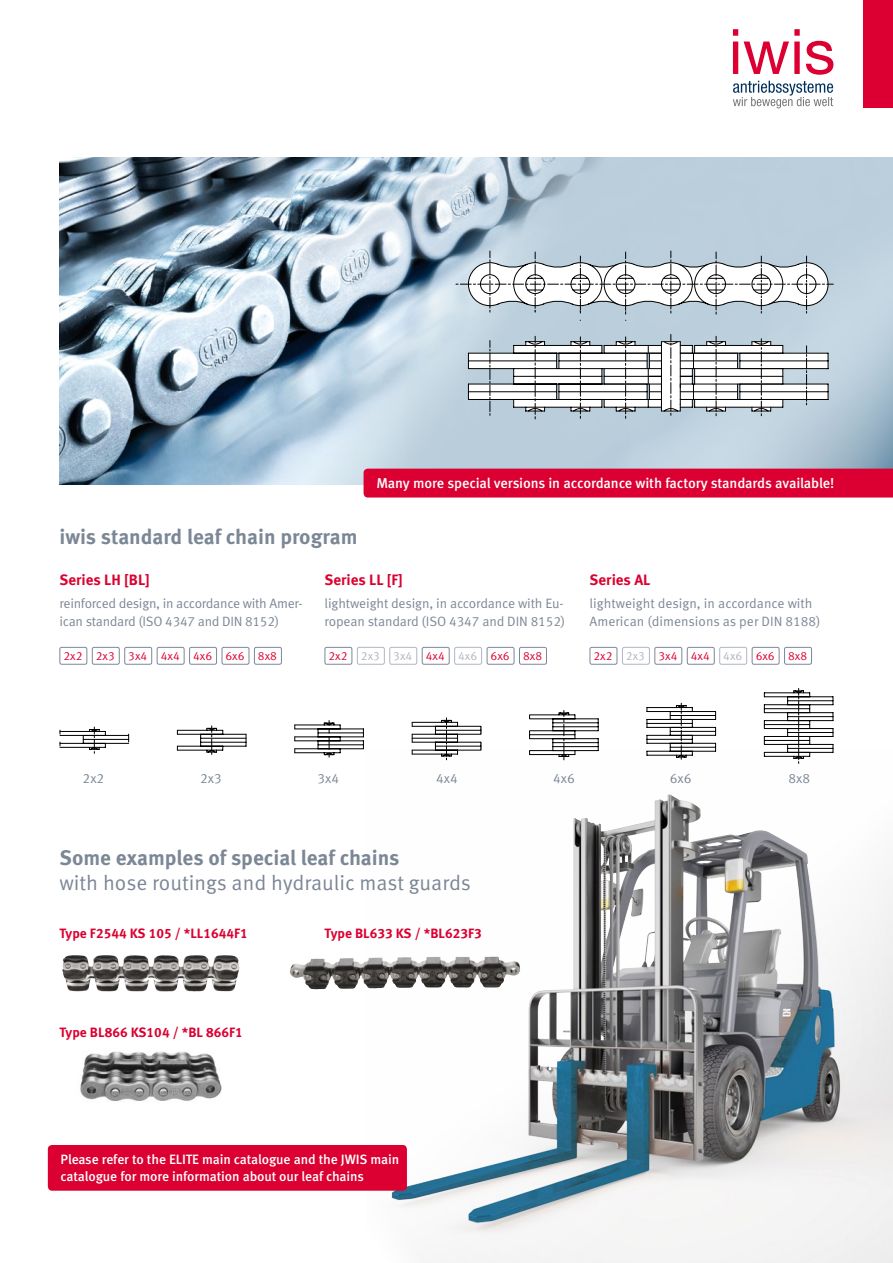
<style>
.page{position:relative;width:893px;height:1263px;background:#fff}
.page>*{position:absolute;margin:0;border:0;box-sizing:border-box;transform-origin:0 0}
.Überschrift_DE{font:21px/25.2px "Meta OT";color:#7c8796}
.Überschrift_DE-2{font:700 21px "Meta OT";letter-spacing:-.005em;color:#7c8796}
.HEADLINE{font:700 15px "Meta OT";color:#db0031}
.Aufzählung_DE{font:500 14.25px "Meta OT";letter-spacing:-.015em;color:#fff}
.HEADLINE-2{font:13.5px/18px "Meta OT";letter-spacing:-.01em;color:#7c8796}
.Aufzählung_DE-2{font:500 13.5px/16.5px "Meta OT";letter-spacing:-.01em;color:#fff}
.HEADLINE-3{font:700 13.5px "Meta OT";color:#db0031}
.HEADLINE-4{font:11.85px "Meta OT";color:#db0031}
.HEADLINE-5{font:11.85px "Meta OT";color:#b1b6be}
.s1{font-weight:700}
</style>
<div class="page">
<img style="left:446px;top:750px;width:447px;height:513px">
<svg style="left:733px;top:81px;width:100px;height:27px"></svg>
<svg style="left:733px;top:29px;width:100px;height:46px"></svg>
<div style="left:863px;top:0;width:30px;height:108px;background:#db0031"></div>
<svg style="left:59px;top:727px;width:71px;height:26px"></svg>
<svg style="left:176px;top:726px;width:71px;height:28px"></svg>
<svg style="left:411px;top:718px;width:71px;height:42px"></svg>
<svg style="left:294px;top:720px;width:70px;height:37px"></svg>
<svg style="left:646px;top:703px;width:70px;height:56px"></svg>
<svg style="left:529px;top:710px;width:70px;height:50px"></svg>
<svg style="left:763px;top:688px;width:71px;height:75px"></svg>
<img style="left:60px;top:157px;width:345px;height:328px">
<img style="left:405px;top:157px;width:488px;height:312px">
<div style="left:364px;top:469px;width:529px;height:28px;background:#db0031"></div>
<svg style="left:456px;top:251px;width:377px;height:168px"></svg>
<div style="left:60px;top:647px;width:27px;height:17px;border:1px solid #7c8796;border-radius:2px"></div>
<div style="left:325px;top:647px;width:27px;height:17px;border:1px solid #7c8796;border-radius:2px"></div>
<div style="left:590px;top:647px;width:27px;height:17px;border:1px solid #7c8796;border-radius:2px"></div>
<div style="left:92px;top:647px;width:28px;height:17px;border:1px solid #7c8796;border-radius:2px"></div>
<div style="left:357px;top:647px;width:28px;height:17px;border:1px solid #b1b6be;border-radius:2px"></div>
<div style="left:622px;top:647px;width:28px;height:17px;border:1px solid #b1b6be;border-radius:2px"></div>
<div style="left:124px;top:647px;width:28px;height:17px;border:1px solid #7c8796;border-radius:2px"></div>
<div style="left:389px;top:647px;width:28px;height:17px;border:1px solid #b1b6be;border-radius:2px"></div>
<div style="left:654px;top:647px;width:28px;height:17px;border:1px solid #7c8796;border-radius:2px"></div>
<div style="left:157px;top:647px;width:27px;height:17px;border:1px solid #7c8796;border-radius:2px"></div>
<div style="left:422px;top:647px;width:27px;height:17px;border:1px solid #7c8796;border-radius:2px"></div>
<div style="left:687px;top:647px;width:28px;height:17px;border:1px solid #7c8796;border-radius:2px"></div>
<div style="left:189px;top:647px;width:28px;height:17px;border:1px solid #7c8796;border-radius:2px"></div>
<div style="left:454px;top:647px;width:28px;height:17px;border:1px solid #b1b6be;border-radius:2px"></div>
<div style="left:719px;top:647px;width:28px;height:17px;border:1px solid #b1b6be;border-radius:2px"></div>
<div style="left:222px;top:647px;width:27px;height:17px;border:1px solid #7c8796;border-radius:2px"></div>
<div style="left:487px;top:647px;width:27px;height:17px;border:1px solid #7c8796;border-radius:2px"></div>
<div style="left:752px;top:647px;width:27px;height:17px;border:1px solid #7c8796;border-radius:2px"></div>
<div style="left:254px;top:647px;width:28px;height:17px;border:1px solid #7c8796;border-radius:2px"></div>
<div style="left:519px;top:647px;width:28px;height:17px;border:1px solid #7c8796;border-radius:2px"></div>
<div style="left:784px;top:647px;width:28px;height:17px;border:1px solid #7c8796;border-radius:2px"></div>
<img style="left:62px;top:955px;width:160px;height:27px">
<img style="left:290px;top:957px;width:102px;height:32px">
<img style="left:80px;top:1051px;width:142px;height:50px">
<img style="left:392px;top:795px;width:448px;height:427px">
<svg style="left:391px;top:1183px;width:103px;height:80px"></svg>
<div style="left:48px;top:1145px;width:359px;height:46px;background:#db0031;border-radius:4px"></div>
<p class="Aufzählung_DE" style="left:376px;top:474px;width:460px">Many more special versions in accordance with factory standards available!</p>
<p class="Überschrift_DE-2" style="left:60px;top:524px;width:300px">iwis standard leaf chain program</p>
<p class="HEADLINE" style="left:325px;top:571px;width:80px">Series LL [F]</p>
<p class="HEADLINE-2" style="left:325px;top:594px;width:242px">lightweight design, in accordance with Eu&shy;ropean standard (ISO 4347 and DIN 8152)</p>
<p class="HEADLINE" style="left:60px;top:571px;width:92px">Series LH [BL]</p>
<p class="HEADLINE-2" style="left:60px;top:594px;width:244px">reinforced design, in accordance with Amer&shy;ican standard (ISO 4347 and DIN 8152)</p>
<p class="HEADLINE" style="left:590px;top:571px;width:62px">Series AL</p>
<p class="HEADLINE-2" style="left:590px;top:594px;width:233px">lightweight design, in accordance with<br>American (dimensions as per DIN 8188)</p>
<p class="HEADLINE-4" style="left:63px;top:649px;width:21px">2x2</p>
<p class="HEADLINE-4" style="left:96px;top:649px;width:21px">2x3</p>
<p class="HEADLINE-4" style="left:128px;top:649px;width:21px">3x4</p>
<p class="HEADLINE-4" style="left:161px;top:649px;width:21px">4x4</p>
<p class="HEADLINE-4" style="left:193px;top:649px;width:21px">4x6</p>
<p class="HEADLINE-4" style="left:226px;top:649px;width:21px">6x6</p>
<p class="HEADLINE-4" style="left:258px;top:649px;width:21px">8x8</p>
<p class="HEADLINE-4" style="left:328px;top:649px;width:21px">2x2</p>
<p class="HEADLINE-5" style="left:361px;top:649px;width:21px">2x3</p>
<p class="HEADLINE-5" style="left:393px;top:649px;width:21px">3x4</p>
<p class="HEADLINE-4" style="left:426px;top:649px;width:21px">4x4</p>
<p class="HEADLINE-5" style="left:458px;top:649px;width:21px">4x6</p>
<p class="HEADLINE-4" style="left:491px;top:649px;width:21px">6x6</p>
<p class="HEADLINE-4" style="left:523px;top:649px;width:21px">8x8</p>
<p class="HEADLINE-4" style="left:593px;top:649px;width:21px">2x2</p>
<p class="HEADLINE-5" style="left:626px;top:649px;width:21px">2x3</p>
<p class="HEADLINE-4" style="left:658px;top:649px;width:21px">3x4</p>
<p class="HEADLINE-4" style="left:691px;top:649px;width:21px">4x4</p>
<p class="HEADLINE-5" style="left:723px;top:649px;width:21px">4x6</p>
<p class="HEADLINE-4" style="left:756px;top:649px;width:21px">6x6</p>
<p class="HEADLINE-4" style="left:788px;top:649px;width:21px">8x8</p>
<p class="HEADLINE-2" style="left:83px;top:770px;width:23px">2x2</p>
<p class="HEADLINE-2" style="left:200px;top:770px;width:23px">2x3</p>
<p class="HEADLINE-2" style="left:318px;top:770px;width:23px">3x4</p>
<p class="HEADLINE-2" style="left:436px;top:770px;width:23px">4x4</p>
<p class="HEADLINE-2" style="left:553px;top:770px;width:23px">4x6</p>
<p class="HEADLINE-2" style="left:670px;top:770px;width:23px">6x6</p>
<p class="HEADLINE-2" style="left:788px;top:770px;width:23px">8x8</p>
<p class="Überschrift_DE" style="left:60px;top:846px;width:413px"><span class="s1">Some examples of special leaf chains<br></span>with hose routings and hydraulic mast guards</p>
<p class="HEADLINE-3" style="left:60px;top:924px;width:190px">Type F2544 KS 105 / *LL1644F1</p>
<p class="HEADLINE-3" style="left:325px;top:924px;width:159px">Type BL633 KS / *BL623F3</p>
<p class="HEADLINE-3" style="left:60px;top:1024px;width:185px">Type BL866 KS104 / *BL 866F1</p>
<p class="Aufzählung_DE-2" style="left:61px;top:1151px;width:340px">Please refer to the ELITE main catalogue and the JWIS main catalogue for more information about our leaf chains</p>
</div>
